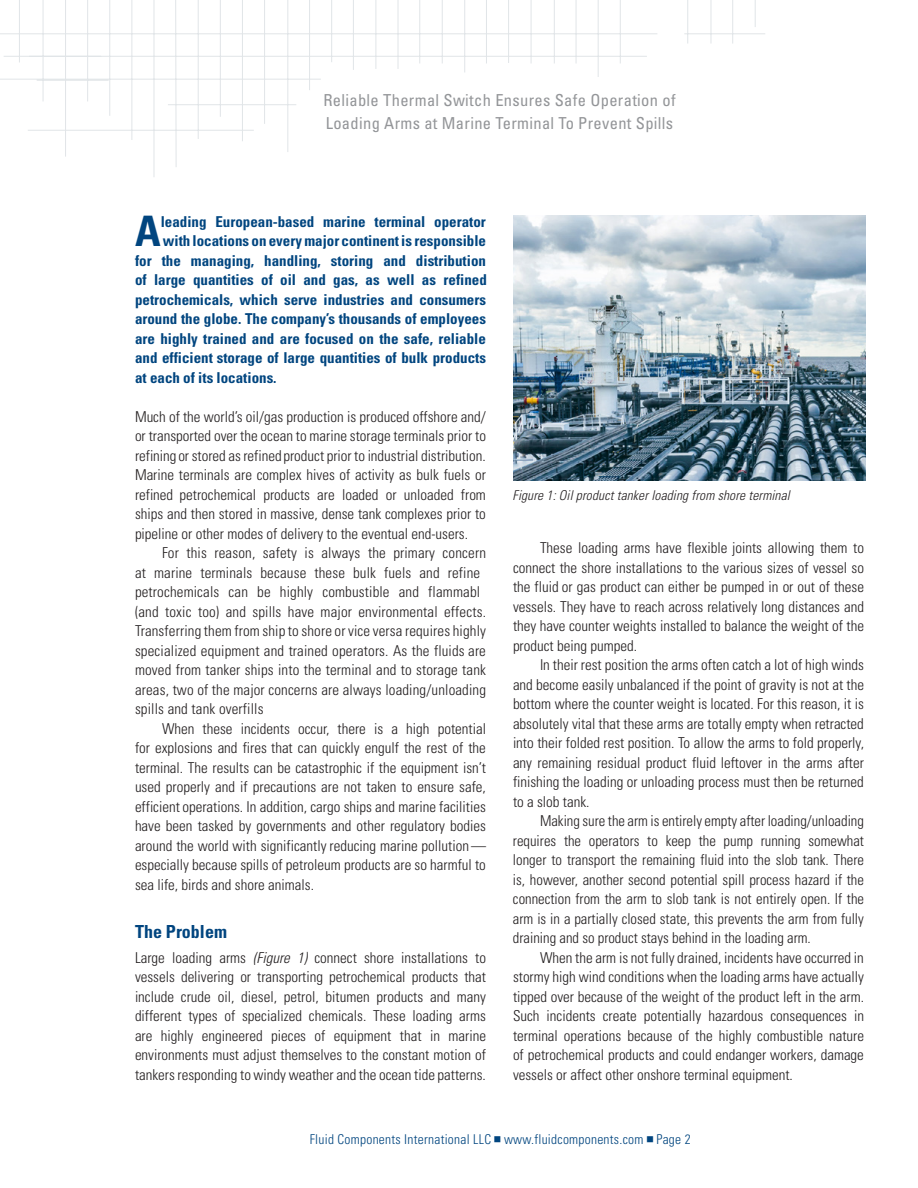
<style>
.page{position:relative;width:918px;height:1188px;background:#fff}
.page>*{position:absolute;margin:0;border:0;box-sizing:border-box;transform-origin:0 0}
.Text_-_drop_cap{font:700 condensed 42px "Univers LT Std";color:#01457f}
.Subhead{font:700 condensed 18px "Univers LT Std";color:#01457f}
.Title_-_page_header{font:condensed 16.5px "Univers LT Std";letter-spacing:.02em;color:#939598}
.Text{font:300 condensed 15px/19.5px "Univers LT Std";letter-spacing:.01em;color:#231f20;text-align:justify}
.Text_-_first_paragra{font:300 condensed 15px/19.5px "Univers LT Std";color:#231f20;text-align:justify}
.Text_-_drop_cap-2{font:700 condensed 15px "Univers LT Std";color:#01457f}
.Text-2{font:300 condensed 13.5px "Univers LT Std";letter-spacing:.02em;color:#01457f}
.t1{font:italic 300 condensed 13.5px "Univers LT Std";letter-spacing:.01em;color:#231f20}
.s1{font-style:italic}
</style>
<div class="page">
<svg style="left:0;top:0;width:765px;height:177px"></svg>
<img style="left:513px;top:216px;width:352px;height:264px">
<p class="Title_-_page_header" style="left:323px;top:90px;width:354px">Reliable Thermal Switch Ensures Safe Operation of</p>
<p class="Title_-_page_header" style="left:326px;top:112px;width:349px">Loading Arms at Marine Terminal To Prevent Spills</p>
<p class="Text_-_drop_cap" style="left:135px;top:206px;width:27px">A</p>
<p class="Text_-_drop_cap-2" style="left:161px;top:212px;width:327px">leading European-based marine terminal operator</p>
<p class="Text_-_drop_cap-2" style="left:163px;top:232px;width:325px">with locations on every major continent is responsible</p>
<p class="Text_-_drop_cap-2" style="left:135px;top:251px;width:353px">for the managing, handling, storing and distribution</p>
<p class="Text_-_drop_cap-2" style="left:135px;top:271px;width:353px">of large quantities of oil and gas, as well as refined</p>
<p class="Text_-_drop_cap-2" style="left:135px;top:290px;width:353px">petrochemicals, which serve industries and consumers</p>
<p class="Text_-_drop_cap-2" style="left:135px;top:310px;width:353px">around the globe. The company’s thousands of employees</p>
<p class="Text_-_drop_cap-2" style="left:135px;top:329px;width:352px">are highly trained and are focused on the safe, reliable</p>
<p class="Text_-_drop_cap-2" style="left:135px;top:349px;width:353px">and efficient storage of large quantities of bulk products</p>
<p class="Text_-_drop_cap-2" style="left:135px;top:368px;width:143px">at each of its locations.</p>
<p class="Text_-_first_paragra" style="left:135px;top:407px;width:353px">Much of the world’s oil/gas production is produced offshore and/ or transported over the ocean to marine storage terminals prior to refining or stored as refined product prior to industrial distribution.<br>Marine terminals are complex hives of activity as bulk fuels or refined petrochemical products are loaded or unloaded from ships and then stored in massive, dense tank complexes prior to pipeline or other modes of delivery to the eventual end-users.</p>
<p class="Text" style="left:135px;top:543px;width:353px;text-align:left;text-indent:27px">For this reason, safety is always the primary concern at marine terminals because these bulk fuels and refine petrochemicals can be highly combustible and flammabl (and toxic too) and spills have major environmental effects.<br>Transferring them from ship to shore or vice versa requires highly specialized equipment and trained operators. As the fluids are moved from tanker ships into the terminal and to storage tank areas, two of the major concerns are always loading/unloading spills and tank overfills</p>
<p class="Text" style="left:135px;top:719px;width:353px;text-indent:27px">When these incidents occur, there is a high potential for explosions and fires that can quickly engulf the rest of the terminal. The results can be catastrophic if the equipment isn’t used properly and if precautions are not taken to ensure safe, efficient operations. In addition, cargo ships and marine facilities have been tasked by governments and other regulatory bodies around the world with significantly reducing marine pollution— especially because spills of petroleum products are so harmful to sea life, birds and shore animals.</p>
<p class="Subhead" style="left:135px;top:920px;width:93px">The Problem</p>
<p class="Text_-_first_paragra" style="left:135px;top:948px;width:353px">Large loading arms <span class="s1">(Figure 1)</span> connect shore installations to vessels delivering or transporting petrochemical products that include crude oil, diesel, petrol, bitumen products and many different types of specialized chemicals. These loading arms are highly engineered pieces of equipment that in marine environments must adjust themselves to the constant motion of tankers responding to windy weather and the ocean tide patterns.</p>
<p class="t1" style="left:513px;top:487px;width:279px">Figure 1: Oil product tanker loading from shore terminal</p>
<p class="Text" style="left:513px;top:538px;width:353px;text-indent:27px">These loading arms have flexible joints allowing them to connect the shore installations to the various sizes of vessel so the fluid or gas product can either be pumped in or out of these vessels. They have to reach across relatively long distances and they have counter weights installed to balance the weight of the product being pumped.</p>
<p class="Text" style="left:513px;top:655px;width:353px;text-indent:27px">In their rest position the arms often catch a lot of high winds and become easily unbalanced if the point of gravity is not at the bottom where the counter weight is located. For this reason, it is absolutely vital that these arms are totally empty when retracted into their folded rest position. To allow the arms to fold properly, any remaining residual product fluid leftover in the arms after finishing the loading or unloading process must then be returned to a slob tank.</p>
<p class="Text" style="left:513px;top:811px;width:353px;text-indent:27px">Making sure the arm is entirely empty after loading/unloading requires the operators to keep the pump running somewhat longer to transport the remaining fluid into the slob tank. There is, however, another second potential spill process hazard if the connection from the arm to slob tank is not entirely open. If the arm is in a partially closed state, this prevents the arm from fully draining and so product stays behind in the loading arm.</p>
<p class="Text" style="left:513px;top:948px;width:353px;text-indent:27px">When the arm is not fully drained, incidents have occurred in stormy high wind conditions when the loading arms have actually tipped over because of the weight of the product left in the arm.<br>Such incidents create potentially hazardous consequences in terminal operations because of the highly combustible nature of petrochemical products and could endanger workers, damage vessels or affect other onshore terminal equipment.</p>
<p class="Text-2" style="left:310px;top:1131px;width:382px">Fluid Components International LLC www.fluidcomponents.com Page 2</p>
</div>
